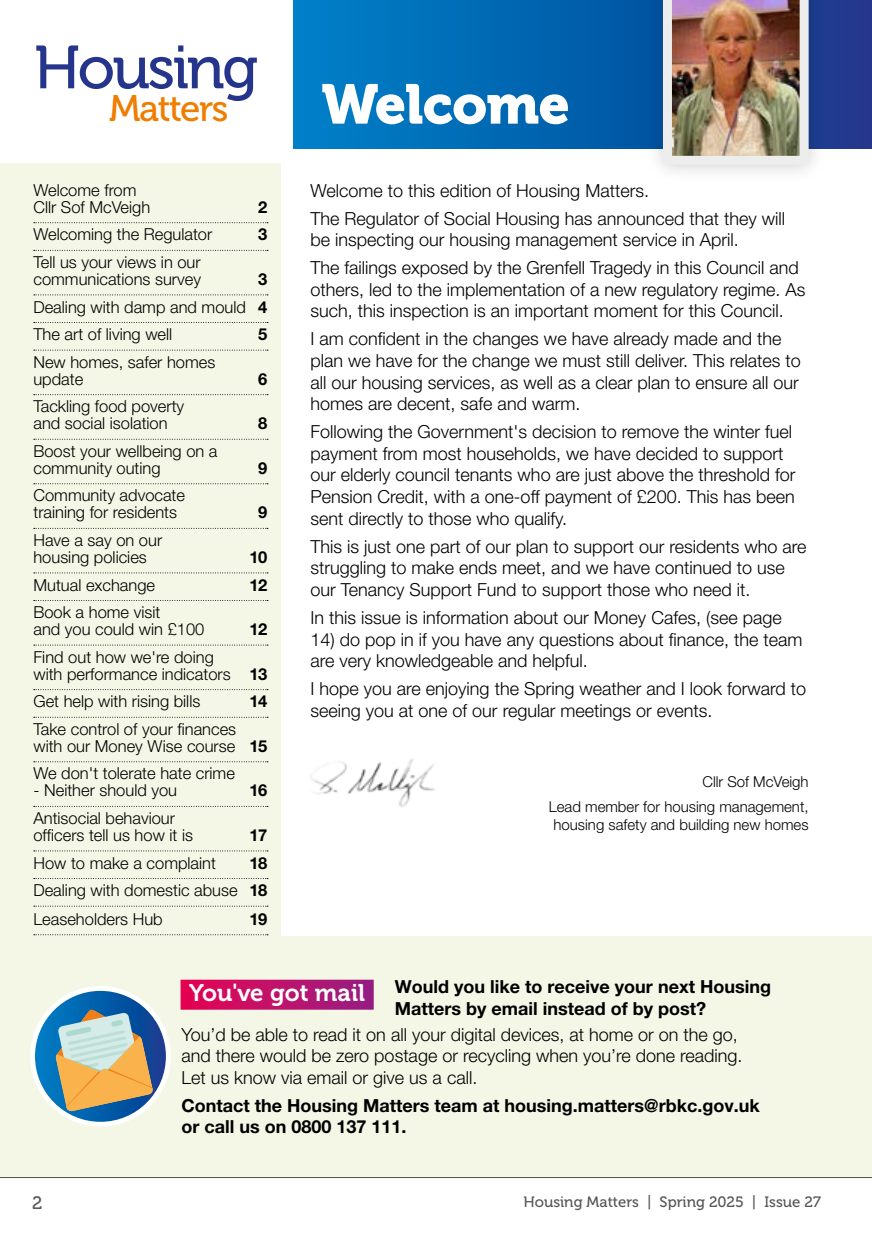
<style>
.page{position:relative;width:872px;height:1234px;background:#fff}
.page>*{position:absolute;margin:0;border:0;box-sizing:border-box;transform-origin:0 0}
.t1{font:60.6px "Museo 500";letter-spacing:-.04em;color:#26358c}
.t2{font:55.5px "Museo 900";letter-spacing:-.015em;color:#fff}
.t3{font:36.75px "Museo 500";letter-spacing:-.04em;color:#ef7d00}
.Body_12{font:24px "Museo 700";color:#fff}
.Body_12-2{font:300 18px/21.6px "Helvetica Neue LT Pro";color:#000}
.Body_12-3{font:700 18px/21.6px "Helvetica Neue LT Pro";color:#000}
.t4{font:18px "Museo 500";color:#575756}
.Contents{font:300 16.5px/17px "Helvetica Neue LT Pro";color:#000}
.Contents-2{font:700 16.5px "Helvetica Neue LT Pro";letter-spacing:-.02em;color:#000}
.Body_12-4{font:300 15px/18px "Helvetica Neue LT Pro";color:#000;text-align:center}
.t5{font:15px "Museo 500";color:#575756}
.s1{font-weight:700}
</style>
<div class="page">
<hr style="left:0;top:1176px;width:872px;height:1px;background:#575756">
<svg style="left:294px;top:0;width:578px;height:149px;background:#0465b1"></svg>
<div style="left:644px;top:0;width:182px;height:183px;background:#000;opacity:.2"></div>
<img style="left:663px;top:0;width:145px;height:165px">
<div style="left:0;top:162px;width:281px;height:1014px;background:#f4f7e6"></div>
<div style="left:0;top:935px;width:872px;height:241px;background:#f4f7e6"></div>
<div style="left:180px;top:979px;width:194px;height:30px;background:linear-gradient(to right,#e70252,#971f83)"></div>
<svg style="left:33px;top:988px;width:135px;height:135px;background:#2575b8"></svg>
<svg style="left:55px;top:1009px;width:98px;height:102px;background:#abab92"></svg>
<div style="left:30px;top:985px;width:141px;height:141px;border:5px solid #fff;border-radius:50%"></div>
<svg style="left:34px;top:222px;width:234px;height:1px"></svg>
<svg style="left:34px;top:250px;width:234px;height:1px"></svg>
<svg style="left:34px;top:294px;width:234px;height:1px"></svg>
<svg style="left:34px;top:322px;width:234px;height:1px"></svg>
<svg style="left:34px;top:349px;width:234px;height:1px"></svg>
<svg style="left:34px;top:394px;width:234px;height:1px"></svg>
<svg style="left:34px;top:439px;width:234px;height:1px"></svg>
<svg style="left:34px;top:483px;width:234px;height:1px"></svg>
<svg style="left:34px;top:528px;width:234px;height:1px"></svg>
<svg style="left:34px;top:572px;width:234px;height:1px"></svg>
<svg style="left:34px;top:600px;width:234px;height:1px"></svg>
<svg style="left:34px;top:644px;width:234px;height:1px"></svg>
<svg style="left:34px;top:689px;width:234px;height:1px"></svg>
<svg style="left:34px;top:716px;width:234px;height:1px"></svg>
<svg style="left:34px;top:761px;width:234px;height:1px"></svg>
<svg style="left:34px;top:805px;width:234px;height:1px"></svg>
<svg style="left:34px;top:850px;width:234px;height:1px"></svg>
<svg style="left:34px;top:878px;width:234px;height:1px"></svg>
<svg style="left:34px;top:905px;width:234px;height:1px"></svg>
<svg style="left:34px;top:934px;width:234px;height:1px"></svg>
<img style="left:310px;top:759px;width:125px;height:48px">
<p class="t1" style="left:34px;top:34px;width:226px">Housing</p>
<p class="t3" style="left:109px;top:88px;width:121px">Matters</p>
<p class="Contents" style="left:33px;top:181px;width:118px">Welcome from<br>Cllr Sof McVeigh</p>
<p class="Contents-2" style="left:258px;top:197px;width:11px">2</p>
<p class="Contents" style="left:33px;top:226px;width:180px">Welcoming the Regulator</p>
<p class="Contents-2" style="left:258px;top:224px;width:11px">3</p>
<p class="Contents" style="left:33px;top:253px;width:169px">Tell us your views in our communications survey</p>
<p class="Contents-2" style="left:258px;top:269px;width:11px">3</p>
<p class="Contents" style="left:33px;top:298px;width:235px">Dealing with damp and mould <span class="s1">4</span></p>
<p class="Contents" style="left:33px;top:325px;width:140px">The art of living well</p>
<p class="Contents-2" style="left:258px;top:324px;width:11px">5</p>
<p class="Contents" style="left:33px;top:353px;width:183px">New homes, safer homes update</p>
<p class="Contents-2" style="left:258px;top:368px;width:11px">6</p>
<p class="Contents" style="left:33px;top:397px;width:152px">Tackling food poverty and social isolation</p>
<p class="Contents" style="left:33px;top:442px;width:186px">Boost your wellbeing on a community outing</p>
<p class="Contents" style="left:33px;top:486px;width:153px">Community advocate training for residents</p>
<p class="Contents" style="left:33px;top:531px;width:130px">Have a say on our housing policies</p>
<p class="Contents-2" style="left:258px;top:413px;width:11px">8</p>
<p class="Contents-2" style="left:258px;top:457px;width:11px">9</p>
<p class="Contents-2" style="left:258px;top:502px;width:11px">9</p>
<p class="Contents-2" style="left:249px;top:546px;width:20px">10</p>
<p class="Contents" style="left:33px;top:575px;width:123px">Mutual exchange</p>
<p class="Contents-2" style="left:249px;top:574px;width:20px">12</p>
<p class="Contents" style="left:33px;top:603px;width:172px">Book a home visit<br>and you could win £100</p>
<p class="Contents-2" style="left:249px;top:619px;width:20px">12</p>
<p class="Contents" style="left:33px;top:648px;width:235px">Find out how we're doing<br>with performance indicators <span class="s1">13</span></p>
<p class="Contents" style="left:33px;top:692px;width:168px">Get help with rising bills</p>
<p class="Contents-2" style="left:249px;top:691px;width:20px">14</p>
<p class="Contents" style="left:33px;top:720px;width:235px">Take control of your finances with our Money Wise course <span class="s1">15</span></p>
<p class="Contents" style="left:33px;top:764px;width:203px">We don't tolerate hate crime</p>
<p class="Contents" style="left:33px;top:781px;width:145px">- Neither should you</p>
<p class="Contents-2" style="left:249px;top:780px;width:20px">16</p>
<p class="Contents" style="left:33px;top:809px;width:161px">Antisocial behaviour officers tell us how it is</p>
<p class="Contents-2" style="left:249px;top:824px;width:20px">17</p>
<p class="Contents" style="left:33px;top:853px;width:184px">How to make a complaint</p>
<p class="Contents-2" style="left:249px;top:852px;width:20px">18</p>
<p class="Contents" style="left:33px;top:881px;width:235px">Dealing with domestic abuse <span class="s1">18</span></p>
<p class="Contents" style="left:33px;top:909px;width:131px">Leaseholders Hub</p>
<p class="Contents-2" style="left:249px;top:908px;width:20px">19</p>
<h2 class="t2" style="left:321px;top:73px;width:250px">Welcome</h2>
<p class="Body_12-2" style="left:310px;top:179px;width:340px">Welcome to this edition of Housing Matters.</p>
<p class="Body_12-2" style="left:310px;top:207px;width:476px">The Regulator of Social Housing has announced that they will be inspecting our housing management service in April.</p>
<p class="Body_12-2" style="left:310px;top:256px;width:496px">The failings exposed by the Grenfell Tragedy in this Council and others, led to the implementation of a new regulatory regime. As such, this inspection is an important moment for this Council.</p>
<p class="Body_12-2" style="left:310px;top:328px;width:492px">I am confident in the changes we have already made and the plan we have for the change we must still deliver. This relates to all our housing services, as well as a clear plan to ensure all our homes are decent, safe and warm.</p>
<p class="Body_12-2" style="left:310px;top:420px;width:486px">Following the Government's decision to remove the winter fuel payment from most households, we have decided to support our elderly council tenants who are just above the threshold for Pension Credit, with a one-off payment of £200. This has been sent directly to those who qualify.</p>
<p class="Body_12-2" style="left:310px;top:535px;width:497px">This is just one part of our plan to support our residents who are struggling to make ends meet, and we have continued to use our Tenancy Support Fund to support those who need it.</p>
<p class="Body_12-2" style="left:310px;top:606px;width:473px">In this issue is information about our Money Cafes, (see page</p>
<p class="Body_12-2" style="left:310px;top:627px;width:493px">14) do pop in if you have any questions about finance, the team are very knowledgeable and helpful.</p>
<p class="Body_12-2" style="left:310px;top:677px;width:497px">I hope you are enjoying the Spring weather and I look forward to seeing you at one of our regular meetings or events.</p>
<p class="Body_12-4" style="left:702px;top:772px;width:108px">Cllr Sof McVeigh</p>
<p class="Body_12-4" style="left:549px;top:796px;width:261px">Lead member for housing management, housing safety and building new homes</p>
<p class="Body_12" style="left:189px;top:979px;width:178px">You've got mail</p>
<p class="Body_12-3" style="left:395px;top:975px;width:377px">Would you like to receive your next Housing<br>Matters by email instead of by post?</p>
<p class="Body_12-2" style="left:181px;top:1022px;width:562px">You’d be able to read it on all your digital devices, at home or on the go, and there would be zero postage or recycling when you’re done reading.<br>Let us know via email or give us a call.</p>
<p class="Body_12-3" style="left:181px;top:1093px;width:580px">Contact the Housing Matters team at housing.matters@rbkc.gov.uk or call us on 0800 137 111.</p>
<p class="t4" style="left:32px;top:1192px;width:12px">2</p>
<p class="t5" style="left:523px;top:1193px;width:299px">Housing Matters | Spring 2025 | Issue 27</p>
</div>
